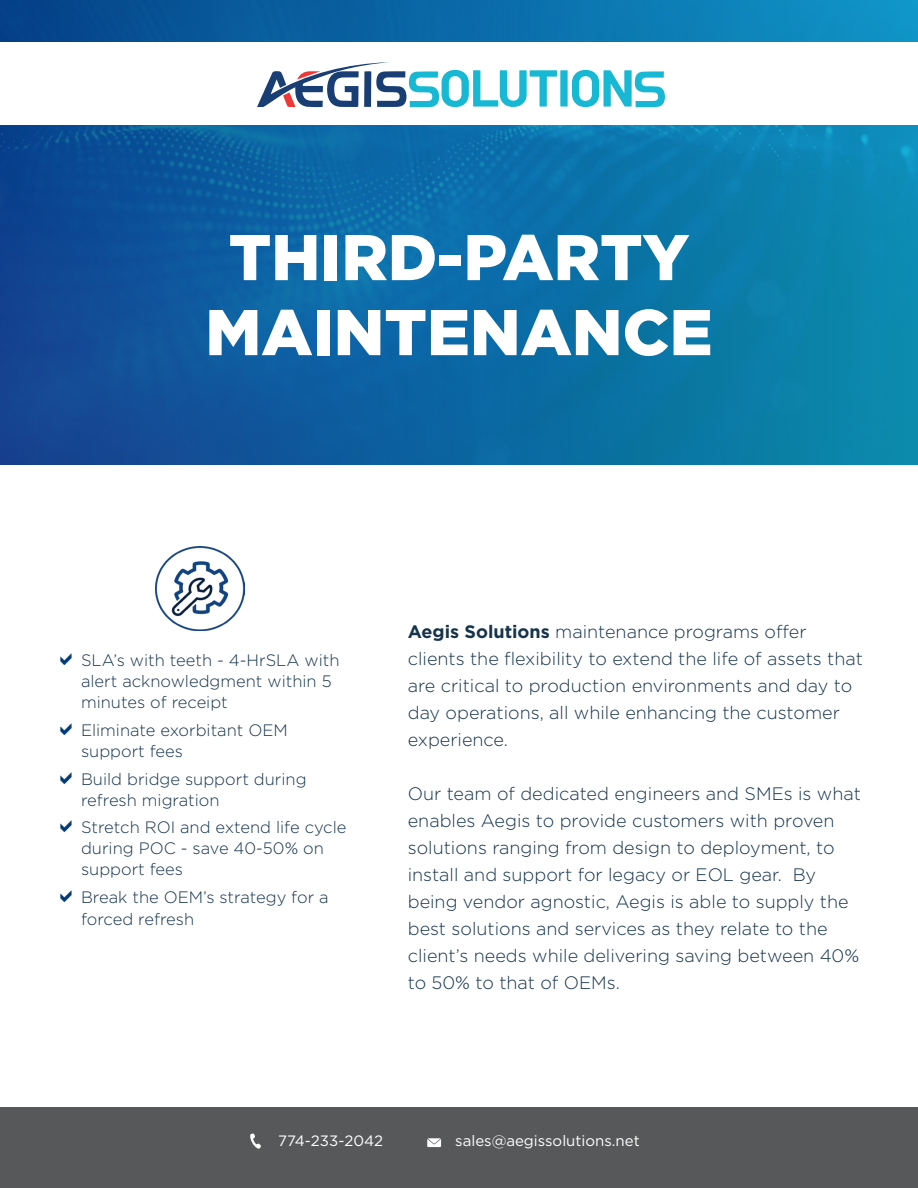
<style>
.page{position:relative;width:918px;height:1188px;background:#fff}
.page>*{position:absolute;margin:0;border:0;box-sizing:border-box;transform-origin:0 0}
.t1{font:900 64.5px/75px "Gotham";color:#fff;text-align:center}
.t2{font:300 18px/27px "Gotham";color:#16344c}
.t3{font:300 16.5px/21px "Gotham";color:#16344c}
.t4{font:15px "Gotham";color:#fff}
.s1{font-weight:700}
</style>
<div class="page">
<div style="left:0;top:1107px;width:918px;height:81px;background:#57585a"></div>
<svg style="left:250px;top:1134px;width:11px;height:15px"></svg>
<svg style="left:427px;top:1138px;width:14px;height:9px"></svg>
<svg style="left:0;top:0;width:918px;height:464px;background:#0c69a4"></svg>
<div style="left:0;top:42px;width:918px;height:83px;background:#fff"></div>
<svg style="left:257px;top:62px;width:408px;height:45px"></svg>
<img style="left:155px;top:547px;width:89px;height:84px">
<p class="t1" style="left:205px;top:219px;width:509px">THIRD-PARTY<br>MAINTENANCE</p>
<p class="t3" style="left:81px;top:650px;width:260px">SLA’s with teeth - 4-HrSLA with alert acknowledgment within 5 minutes of receipt</p>
<p class="t3" style="left:81px;top:719px;width:208px">Eliminate exorbitant OEM support fees</p>
<p class="t3" style="left:81px;top:768px;width:227px">Build bridge support during refresh migration</p>
<p class="t3" style="left:81px;top:817px;width:267px">Stretch ROI and extend life cycle during POC - save 40-50% on support fees</p>
<p class="t3" style="left:81px;top:886px;width:249px;line-height:21.6px">Break the OEM’s strategy for a forced refresh</p>
<p class="t2" style="left:408px;top:618px;width:457px"><span class="s1">Aegis Solutions</span> maintenance programs offer clients the flexibility to extend the life of assets that are critical to production environments and day to day operations, all while enhancing the customer experience.</p>
<p class="t2" style="left:408px;top:780px;width:455px">Our team of dedicated engineers and SMEs is what enables Aegis to provide customers with proven solutions ranging from design to deployment, to install and support for legacy or EOL gear. By being vendor agnostic, Aegis is able to supply the best solutions and services as they relate to the client’s needs while delivering saving between 40% to 50% to that of OEMs.</p>
<p class="t4" style="left:278px;top:1131px;width:107px">774-233-2042</p>
<p class="t4" style="left:455px;top:1131px;width:186px">sales@aegissolutions.net</p>
</div>
